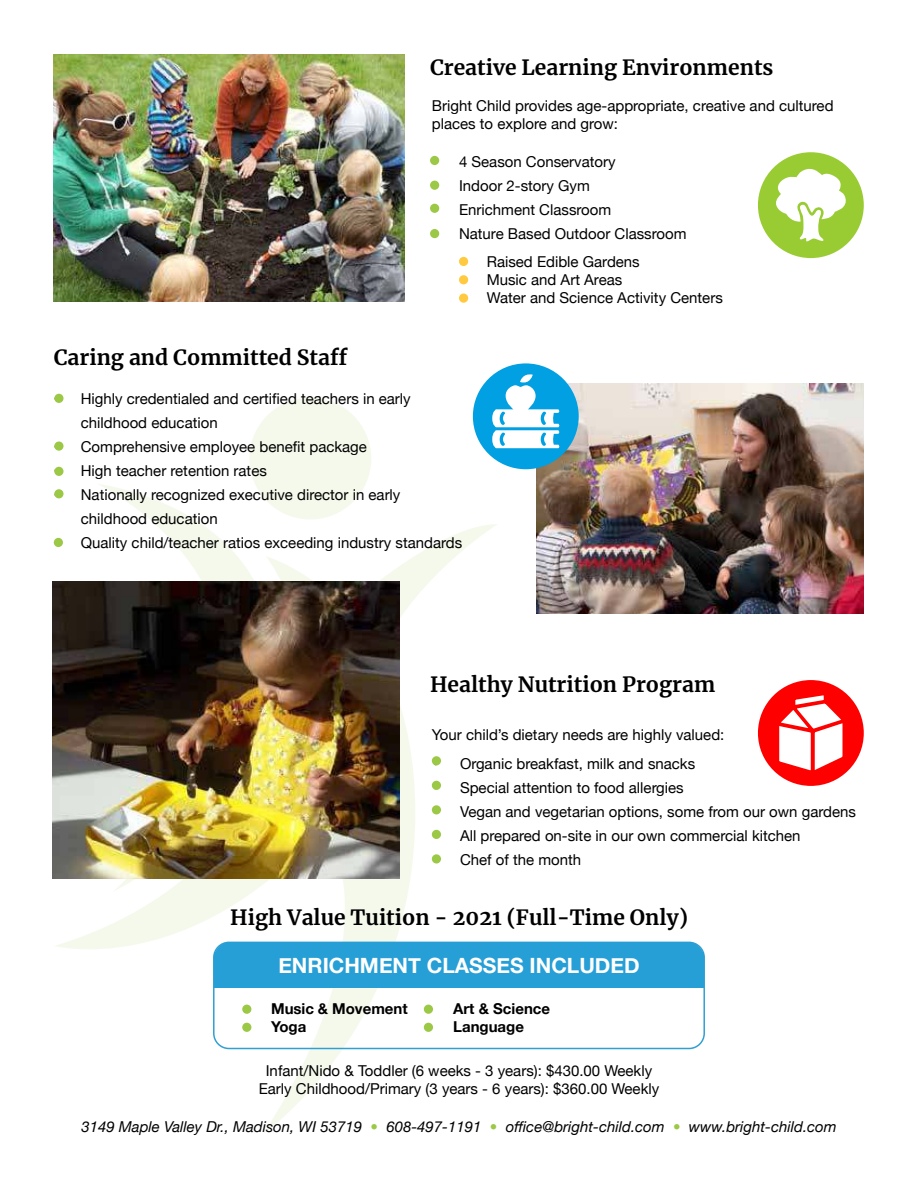
<style>
.page{position:relative;width:918px;height:1188px;background:#fff}
.page>*{position:absolute;margin:0;border:0;box-sizing:border-box;transform-origin:0 0}
.t1{font:700 21px "Merriweather";color:#000}
.t2{font:700 21px "Helvetica Neue";color:#fff}
.t3{font:15px/24px "Helvetica Neue";color:#000}
.t4{font:italic 15px "Helvetica Neue";color:#000}
.t5{font:700 15px "Helvetica Neue";color:#000}
.s1{color:#9bc845}
</style>
<div class="page">
<div style="left:249px;top:398px;width:122px;height:122px;background:#f5f9ec;border-radius:50%"></div>
<svg style="left:415px;top:524px;width:82px;height:74px"></svg>
<svg style="left:54px;top:556px;width:361px;height:577px"></svg>
<svg style="left:97px;top:484px;width:183px;height:408px"></svg>
<img style="left:53px;top:581px;width:346px;height:297px">
<div style="left:758px;top:680px;width:106px;height:106px;background:#f00;border-radius:50%"></div>
<svg style="left:772px;top:690px;width:76px;height:87px"></svg>
<img style="left:537px;top:383px;width:327px;height:231px">
<div style="left:473px;top:363px;width:106px;height:106px;background:#00a0e2;border-radius:50%"></div>
<svg style="left:492px;top:373px;width:69px;height:75px"></svg>
<img style="left:54px;top:54px;width:350px;height:248px">
<div style="left:213px;top:942px;width:492px;height:107px;border:2px solid #309fd3;border-radius:15px"></div>
<div style="left:214px;top:942px;width:490px;height:43px;background:#269ed6;border-radius:15px"></div>
<div style="left:214px;top:953px;width:490px;height:35px;background:#269ed6"></div>
<div style="left:242px;top:1005px;width:9px;height:9px;background:#9bc845;border-radius:50%"></div>
<div style="left:242px;top:1023px;width:9px;height:9px;background:#9bc845;border-radius:50%"></div>
<div style="left:424px;top:1005px;width:9px;height:9px;background:#9bc845;border-radius:50%"></div>
<div style="left:424px;top:1023px;width:9px;height:9px;background:#9bc845;border-radius:50%"></div>
<div style="left:430px;top:156px;width:9px;height:9px;background:#9bc845;border-radius:50%"></div>
<div style="left:430px;top:181px;width:9px;height:9px;background:#9bc845;border-radius:50%"></div>
<div style="left:430px;top:204px;width:9px;height:9px;background:#9bc845;border-radius:50%"></div>
<div style="left:430px;top:229px;width:9px;height:9px;background:#9bc845;border-radius:50%"></div>
<div style="left:459px;top:275px;width:9px;height:9px;background:#ffca40;border-radius:50%"></div>
<div style="left:459px;top:294px;width:9px;height:9px;background:#ffca40;border-radius:50%"></div>
<div style="left:459px;top:257px;width:9px;height:9px;background:#ffca40;border-radius:50%"></div>
<div style="left:432px;top:756px;width:9px;height:9px;background:#9bc845;border-radius:50%"></div>
<div style="left:432px;top:781px;width:9px;height:9px;background:#9bc845;border-radius:50%"></div>
<div style="left:432px;top:805px;width:9px;height:9px;background:#9bc845;border-radius:50%"></div>
<div style="left:432px;top:830px;width:9px;height:9px;background:#9bc845;border-radius:50%"></div>
<div style="left:54px;top:394px;width:10px;height:9px;background:#9bc845;border-radius:50%"></div>
<svg style="left:54px;top:441px;width:10px;height:10px"></svg>
<div style="left:54px;top:467px;width:10px;height:9px;background:#9bc845;border-radius:50%"></div>
<div style="left:54px;top:489px;width:10px;height:9px;background:#9bc845;border-radius:50%"></div>
<div style="left:54px;top:538px;width:9px;height:9px;background:#9bc845;border-radius:50%"></div>
<div style="left:758px;top:152px;width:106px;height:106px;background:#9c3;border-radius:50%"></div>
<svg style="left:776px;top:168px;width:70px;height:74px"></svg>
<div style="left:432px;top:854px;width:9px;height:10px;background:#9bc845;border-radius:50%"></div>
<h1 class="t1" style="left:430px;top:57px;width:345px">Creative Learning Environments</h1>
<p class="t3" style="left:432px;top:98px;width:403px;line-height:18px">Bright Child provides age-appropriate, creative and cultured places to explore and grow:</p>
<h1 class="t1" style="left:54px;top:348px;width:295px">Caring and Committed Staff</h1>
<p class="t3" style="left:459px;top:150px;width:229px">4 Season Conservatory<br>Indoor 2-story Gym<br>Enrichment Classroom<br>Nature Based Outdoor Classroom</p>
<p class="t3" style="left:487px;top:254px;width:238px;line-height:18px">Raised Edible Gardens<br>Music and Art Areas<br>Water and Science Activity Centers</p>
<p class="t3" style="left:81px;top:388px;width:332px;text-indent:-27px">• Highly credentialed and certified teachers in early childhood education</p>
<p class="t3" style="left:54px;top:436px;width:315px">• Comprehensive employee benefit package</p>
<p class="t3" style="left:54px;top:460px;width:215px">• High teacher retention rates</p>
<p class="t3" style="left:81px;top:484px;width:321px;text-indent:-27px">• Nationally recognized executive director in early childhood education</p>
<p class="t3" style="left:54px;top:532px;width:410px">• Quality child/teacher ratios exceeding industry standards</p>
<h1 class="t1" style="left:430px;top:675px;width:287px">Healthy Nutrition Program</h1>
<p class="t3" style="left:432px;top:723px;width:294px">Your child’s dietary needs are highly valued:</p>
<p class="t3" style="left:433px;top:753px;width:264px">• Organic breakfast, milk and snacks</p>
<p class="t3" style="left:433px;top:777px;width:252px">• Special attention to food allergies</p>
<p class="t3" style="left:433px;top:801px;width:424px">• Vegan and vegetarian options, some from our own gardens</p>
<p class="t3" style="left:433px;top:825px;width:369px">• All prepared on-site in our own commercial kitchen</p>
<p class="t3" style="left:433px;top:849px;width:150px">• Chef of the month</p>
<h1 class="t1" style="left:230px;top:907px;width:459px">High Value Tuition - 2021 (Full-Time Only)</h1>
<h1 class="t2" style="left:278px;top:958px;width:363px">ENRICHMENT CLASSES INCLUDED</h1>
<p class="t5" style="left:244px;top:1003px;width:165px">• Music &amp; Movement</p>
<p class="t5" style="left:244px;top:1021px;width:64px">• Yoga</p>
<p class="t5" style="left:426px;top:1003px;width:125px">• Art &amp; Science</p>
<p class="t5" style="left:426px;top:1021px;width:99px">• Language</p>
<p class="t3" style="left:259px;top:1063px;width:402px;line-height:18px;text-align:center">Infant/Nido &amp; Toddler (6 weeks - 3 years): $430.00 Weekly<br>Early Childhood/Primary (3 years - 6 years): $360.00 Weekly</p>
<p class="t4" style="left:81px;top:1122px;width:757px">3149 Maple Valley Dr., Madison, WI 53719 <span class="s1">•</span> 608-497-1191 <span class="s1">•</span> office@bright-child.com <span class="s1">•</span> www.bright-child.com</p>
</div>
